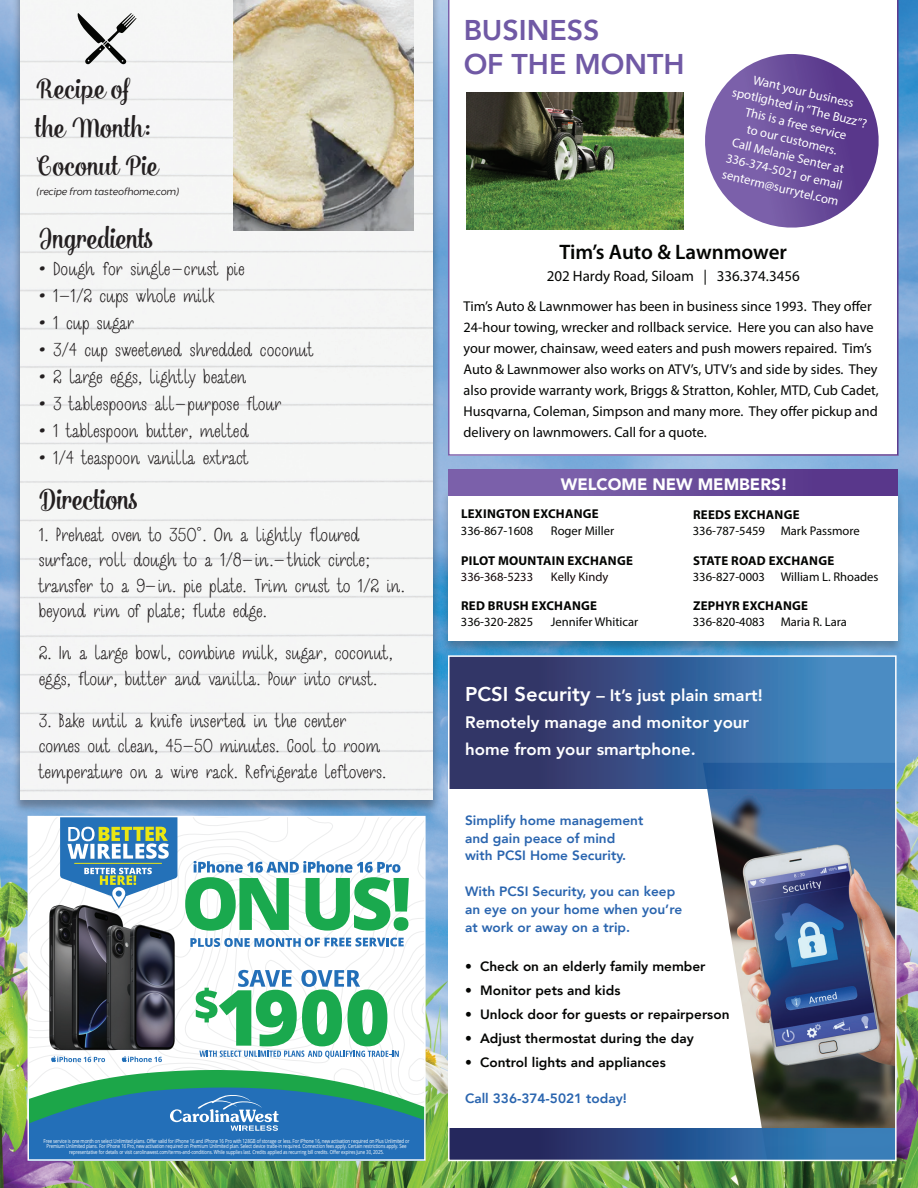
<style>
.page{position:relative;width:918px;height:1188px;background:#fff}
.page>*{position:absolute;margin:0;border:0;box-sizing:border-box;transform-origin:0 0}
.t1{font:46.5px "Bulgary";letter-spacing:-.01em;color:#231f20}
.t2{font:45px/39px "Bulgary";color:#231f20}
.t3{font:800 28.5px/34.5px "Avenir";color:#7059a5}
.t4{font:24px/25.5px "Les Tulipes Pro Sans";letter-spacing:-.015em;color:#231f20}
.t5{font:600 21px "Myriad Pro";color:#040503}
.t6{font:800 16.65px/27px "Avenir";color:#fff}
.t7{font:900 16.5px "Avenir";color:#fff}
.t8{font:15px "Myriad Pro";color:#040503}
.t9{font:14.25px/21px "Myriad Pro";color:#040503}
.t10{font:800 13.5px/18px "Avenir";color:#2a65af}
.t11{font:800 13.5px "Avenir";color:#040503}
.t12{font:700 12.9px "Myriad Pro";letter-spacing:.02em;color:#040503}
.t13{font:12.75px/16.5px "Myriad Pro";color:#fff;text-align:center}
.t14{font:12.6px "Myriad Pro";color:#040503}
.t15{font:12.6px "Myriad Pro";color:#130809}
.t16{font:italic 10.5px "Brocha";letter-spacing:-.01em;color:#231f20}
.t17{font:5.55px/5.6px "Open Sans";letter-spacing:-.02em;color:#fff;text-align:center;scale:.8 1}
.s1{font-size:19.95px}
</style>
<div class="page">
<img style="left:0;top:0;width:918px;height:1188px">
<div style="left:13px;top:0;width:428px;height:814px;background:#231f20;opacity:.35"></div>
<div style="left:21px;top:0;width:411px;height:799px;background:#f5f6f5"></div>
<svg style="left:77px;top:13px;width:60px;height:52px"></svg>
<svg style="left:448px;top:0;width:451px;height:456px"></svg>
<svg style="left:697px;top:54px;width:189px;height:181px"></svg>
<img style="left:234px;top:0;width:180px;height:231px">
<img style="left:467px;top:92px;width:216px;height:137px">
<div style="left:449px;top:656px;width:447px;height:504px;background:#fff"></div>
<img style="left:707px;top:789px;width:187px;height:339px">
<svg style="left:451px;top:658px;width:443px;height:131px;background:#385b92"></svg>
<div style="left:449px;top:1128px;width:447px;height:32px;background:linear-gradient(to right,#21194f,#3588c6)"></div>
<div style="left:448px;top:655px;width:449px;height:506px;border:2px solid #fff"></div>
<svg style="left:30px;top:818px;width:394px;height:341px"></svg>
<div style="left:28px;top:816px;width:398px;height:345px;border:1px solid #fff"></div>
<div style="left:441px;top:489px;width:464px;height:166px;background:#231f20;opacity:.3"></div>
<div style="left:449px;top:490px;width:449px;height:150px;background:#fff"></div>
<div style="left:449px;top:470px;width:449px;height:26px;background:linear-gradient(to right,#836ab1,#543287)"></div>
<h2 class="t2" style="left:36px;top:73px;width:116px">Recipe of the Month:</h2>
<h2 class="t2" style="left:36px;top:149px;width:124px">Coconut Pie</h2>
<p class="t16" style="left:36px;top:185px;width:145px">(recipe from tasteofhome.com)</p>
<h1 class="t1" style="left:39px;top:216px;width:117px">Ingredients</h1>
<p class="t4" style="left:39px;top:257px;width:208px">• Dough for single-crust pie</p>
<p class="t4" style="left:39px;top:284px;width:178px">• 1-1/2 cups whole milk</p>
<p class="t4" style="left:39px;top:311px;width:97px">• 1 cup sugar</p>
<p class="t4" style="left:39px;top:338px;width:277px">• 3/4 cup sweetened shredded coconut</p>
<p class="t4" style="left:39px;top:365px;width:210px">• 2 large eggs, lightly beaten</p>
<p class="t4" style="left:39px;top:392px;width:245px">• 3 tablespoons all-purpose flour</p>
<p class="t4" style="left:39px;top:419px;width:212px">• 1 tablespoon butter, melted</p>
<p class="t4" style="left:39px;top:446px;width:212px">• 1/4 teaspoon vanilla extract</p>
<h1 class="t1" style="left:39px;top:477px;width:102px">Directions</h1>
<p class="t4" style="left:39px;top:523px;width:368px">1. Preheat oven to 350°. On a lightly floured surface, roll dough to a 1/8-in.-thick circle; transfer to a 9-in. pie plate. Trim crust to 1/2 in. beyond rim of plate; flute edge.</p>
<p class="t4" style="left:39px;top:641px;width:356px">2. In a large bowl, combine milk, sugar, coconut, eggs, flour, butter and vanilla. Pour into crust.</p>
<p class="t4" style="left:39px;top:709px;width:349px">3. Bake until a knife inserted in the center comes out clean, 45-50 minutes. Cool to room temperature on a wire rack. Refrigerate leftovers.</p>
<p class="t17" style="left:44px;top:1138px;width:459px">Free service is one month on select Unlimited plans. Offer valid for iPhone 16 and iPhone 16 Pro with 128GB of storage or less. For iPhone 16, new activation required on Plus Unlimited or<br>Premium Unlimited plans. For iPhone 16 Pro, new activation required on Premium Unlimited plan. Select device trade-in required. Connection fees apply. Certain restrictions apply. See representative for details or visit carolinawest.com/terms-and-conditions. While supplies last. Credits applied as recurring bill credits. Offer expires June 30, 2025.</p>
<p class="t3" style="left:464px;top:13px;width:223px">BUSINESS<br>OF THE MONTH</p>
<p class="t13" style="left:739px;top:67px;width:140px;rotate:14deg">Want your business spotlighted in “The Buzz”?<br>This is a free service<br>to our customers.<br>Call Melanie Senter at<br>336-374-5021 or email senterm@surrytel.com</p>
<p class="t5" style="left:559px;top:238px;width:229px">Tim’s Auto &amp; Lawnmower</p>
<p class="t8" style="left:547px;top:267px;width:255px">202 Hardy Road, Siloam | 336.374.3456</p>
<p class="t9" style="left:464px;top:296px;width:417px">Tim’s Auto &amp; Lawnmower has been in business since 1993. They offer 24-hour towing, wrecker and rollback service. Here you can also have your mower, chainsaw, weed eaters and push mowers repaired. Tim’s Auto &amp; Lawnmower also works on ATV’s, UTV’s and side by sides. They also provide warranty work, Briggs &amp; Stratton, Kohler, MTD, Cub Cadet, Husqvarna, Coleman, Simpson and many more. They offer pickup and delivery on lawnmowers. Call for a quote.</p>
<p class="t7" style="left:561px;top:470px;width:228px">WELCOME NEW MEMBERS!</p>
<p class="t12" style="left:461px;top:505px;width:139px">LEXINGTON EXCHANGE</p>
<p class="t12" style="left:693px;top:506px;width:108px">REEDS EXCHANGE</p>
<p class="t14" style="left:461px;top:523px;width:74px">336-867-1608</p>
<p class="t14" style="left:551px;top:523px;width:65px">Roger Miller</p>
<p class="t14" style="left:693px;top:523px;width:168px">336-787-5459 Mark Passmore</p>
<p class="t12" style="left:461px;top:552px;width:173px">PILOT MOUNTAIN EXCHANGE</p>
<p class="t12" style="left:693px;top:552px;width:143px">STATE ROAD EXCHANGE</p>
<p class="t15" style="left:461px;top:569px;width:74px">336-368-5233</p>
<p class="t15" style="left:551px;top:569px;width:59px">Kelly Kindy</p>
<p class="t14" style="left:693px;top:569px;width:187px">336-827-0003 William L. Rhoades</p>
<p class="t12" style="left:461px;top:597px;width:138px">RED BRUSH EXCHANGE</p>
<p class="t12" style="left:693px;top:597px;width:117px">ZEPHYR EXCHANGE</p>
<p class="t14" style="left:461px;top:614px;width:74px">336-320-2825</p>
<p class="t14" style="left:551px;top:614px;width:89px">Jennifer Whiticar</p>
<p class="t14" style="left:693px;top:614px;width:156px">336-820-4083 Maria R. Lara</p>
<p class="t6" style="left:465px;top:681px;width:299px"><span class="s1">PCSI Security</span> – It’s just plain smart!<br>Remotely manage and monitor your home from your smartphone.</p>
<p class="t10" style="left:465px;top:811px;width:180px">Simplify home management and gain peace of mind with PCSI Home Security.</p>
<p class="t10" style="left:465px;top:883px;width:219px">With PCSI Security, you can keep an eye on your home when you’re at work or away on a trip.</p>
<p class="t11" style="left:465px;top:956px;width:242px">• Check on an elderly family member</p>
<p class="t11" style="left:465px;top:980px;width:157px">• Monitor pets and kids</p>
<p class="t11" style="left:465px;top:1004px;width:266px">• Unlock door for guests or repairperson</p>
<p class="t11" style="left:465px;top:1028px;width:230px">• Adjust thermostat during the day</p>
<p class="t11" style="left:465px;top:1052px;width:202px">• Control lights and appliances</p>
<p class="t10" style="left:465px;top:1089px;width:163px">Call 336-374-5021 today!</p>
</div>
